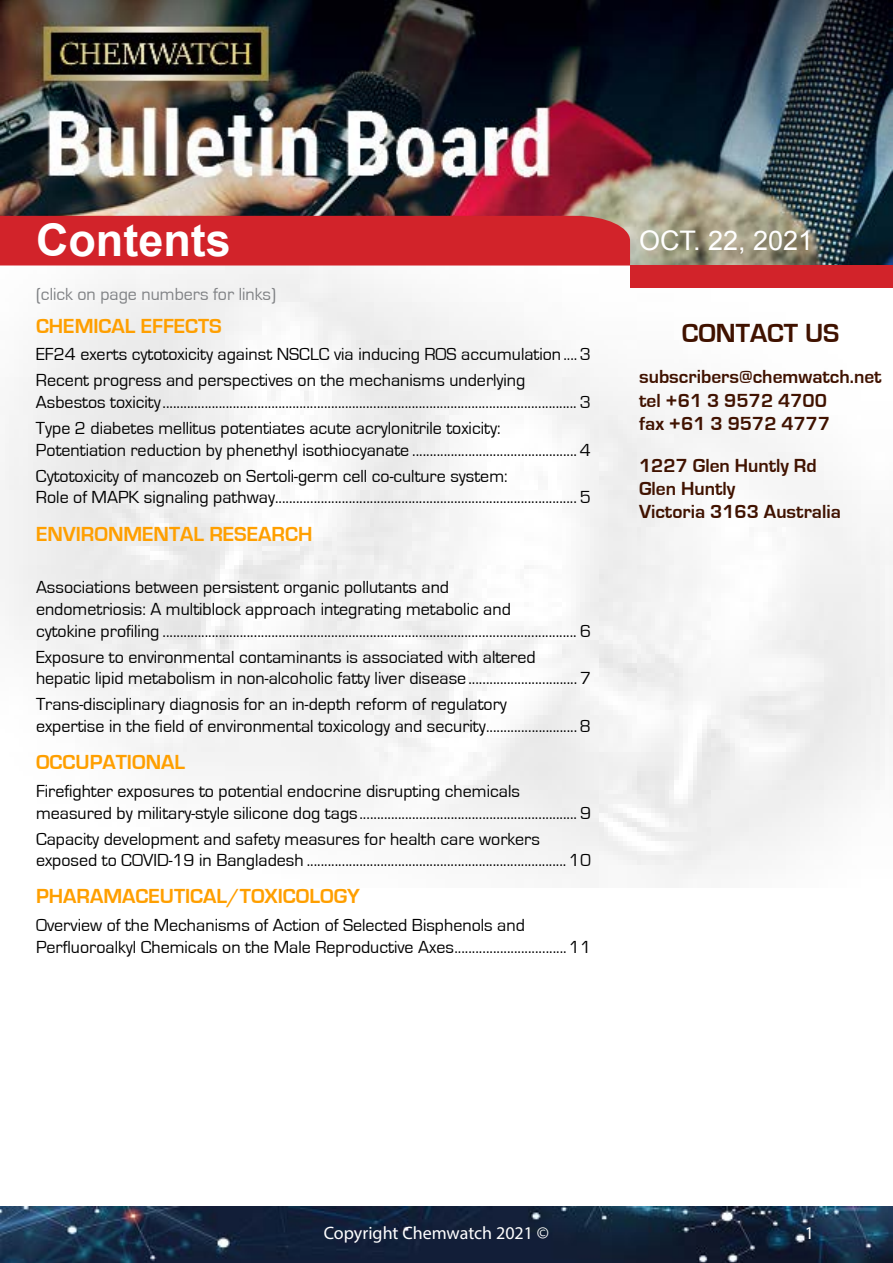
<style>
.page{position:relative;width:893px;height:1263px;background:#fff}
.page>*{position:absolute;margin:0;border:0;box-sizing:border-box;transform-origin:0 0}
.t1{font:700 45px "Arial";color:#fff}
.t2{font:27px "Arial";color:#fff}
.t3{font:700 27px "Eurostile";color:#401200}
.t4{font:700 21px "Eurostile";color:#ff9f00}
.t5{font:700 19.5px/23.4px "Eurostile";color:#401200}
.t6{font:18px/21.6px "Eurostile";color:#000}
.t7{font:18px "Eurostile";color:#808285}
.t8{font:18px "Myriad Pro";color:#fff}
</style>
<div class="page">
<img style="left:0;top:0;width:893px;height:887px">
<div style="left:630px;top:265px;width:263px;height:23px;background:#d2232a"></div>
<div style="left:0;top:216px;width:630px;height:50px;background:#d2232a"></div>
<img style="left:0;top:1207px;width:893px;height:56px">
<h1 class="t1" style="left:36px;top:211px;width:196px">Contents</h1>
<h2 class="t2" style="left:639px;top:222px;width:176px">Oct. 22, 2021</h2>
<p class="t7" style="left:36px;top:284px;width:241px">(click on page numbers for links)</p>
<p class="t4" style="left:36px;top:314px;width:187px">CHEMICAL EFFECTS</p>
<p class="t6" style="left:36px;top:342px;width:556px;line-height:26.1px">EF24 exerts cytotoxicity against NSCLC via inducing ROS accumulation....3<br>Recent progress and perspectives on the mechanisms underlying</p>
<p class="t6" style="left:36px;top:389px;width:556px;line-height:26.1px">Asbestos toxicity...................................................................................................................... 3<br>Type 2 diabetes mellitus potentiates acute acrylonitrile toxicity:</p>
<p class="t6" style="left:36px;top:437px;width:556px;line-height:26.1px">Potentiation reduction by phenethyl isothiocyanate ............................................... 4<br>Cytotoxicity of mancozeb on Sertoli-germ cell co-culture system:</p>
<p class="t6" style="left:36px;top:487px;width:556px">Role of MAPK signaling pathway...................................................................................... 5</p>
<p class="t4" style="left:36px;top:522px;width:278px">ENVIRONMENTAL RESEARCH</p>
<h2 class="t3" style="left:682px;top:318px;width:159px">CONTACT US</h2>
<p class="t5" style="left:639px;top:366px;width:244px">subscribers@chemwatch.net tel +61 3 9572 4700<br>fax +61 3 9572 4777</p>
<p class="t5" style="left:639px;top:454px;width:203px">1227 Glen Huntly Rd<br>Glen Huntly<br>Victoria 3163 Australia</p>
<p class="t6" style="left:36px;top:577px;width:557px">Associations between persistent organic pollutants and<br>endometriosis: A multiblock approach integrating metabolic and<br>cytokine profiling ...................................................................................................................... 6</p>
<p class="t6" style="left:36px;top:646px;width:556px">Exposure to environmental contaminants is associated with altered hepatic lipid metabolism in non-alcoholic fatty liver disease...............................7</p>
<p class="t6" style="left:36px;top:694px;width:556px">Trans-disciplinary diagnosis for an in-depth reform of regulatory<br>expertise in the field of environmental toxicology and security..........................8</p>
<p class="t4" style="left:36px;top:751px;width:151px">OCCUPATIONAL</p>
<p class="t6" style="left:36px;top:780px;width:557px">Firefighter exposures to potential endocrine disrupting chemicals measured by military-style silicone dog tags.............................................................. 9</p>
<p class="t6" style="left:36px;top:828px;width:556px">Capacity development and safety measures for health care workers exposed to COVID-19 in Bangladesh ..........................................................................10</p>
<p class="t4" style="left:36px;top:885px;width:326px">PHARAMACEUTICAL/TOXICOLOGY</p>
<p class="t6" style="left:36px;top:915px;width:557px">Overview of the Mechanisms of Action of Selected Bisphenols and<br>Perfluoroalkyl Chemicals on the Male Reproductive Axes................................11</p>
<p class="t8" style="left:324px;top:1222px;width:227px">Copyright Chemwatch 2021 ©</p>
<p class="t8" style="left:805px;top:1222px;width:11px">1</p>
</div>
